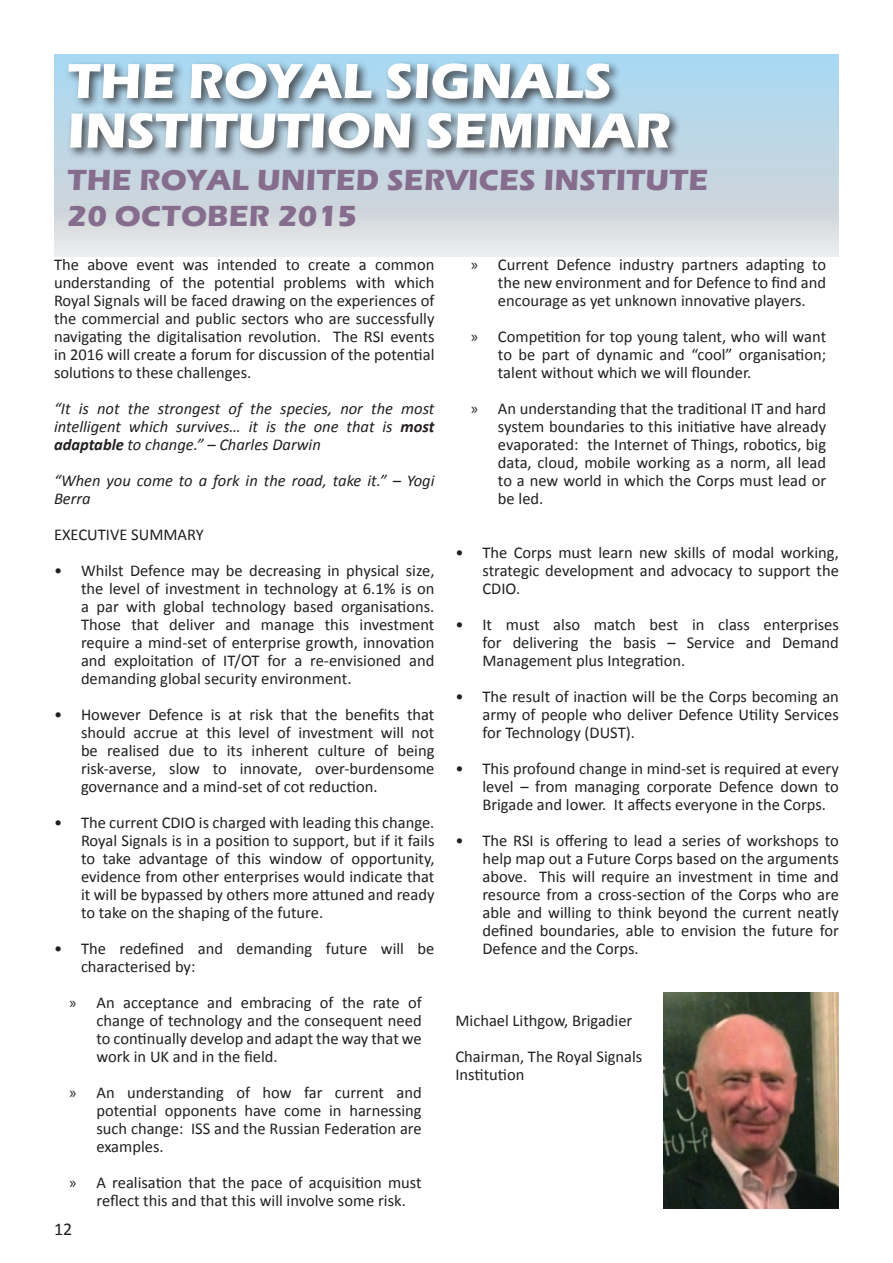
<style>
.page{position:relative;width:893px;height:1263px;background:#fff}
.page>*{position:absolute;margin:0;border:0;box-sizing:border-box;transform-origin:0 0}
.t1{font:700 51px/49.5px "Eras ITC";color:#fff}
.t2{font:700 30px/36px "Eras ITC";letter-spacing:.01em;color:#866d8d}
.t3{font:18px "Calibri";color:#231f20}
.t4{font:16.5px/18px "Calibri";color:#231f20;text-align:justify}
.t5{font:italic 16.5px/18px "Calibri";color:#231f20;text-align:justify}
.s1{font-weight:700}
.s2{font-family:"Myriad Pro"}
</style>
<div class="page">
<svg style="left:54px;top:54px;width:785px;height:202px;background:#cbdae4"></svg>
<img style="left:663px;top:993px;width:176px;height:216px">
<div style="left:65px;top:60px;width:616px;height:101px;background:#231f20;opacity:.75"></div>
<h1 class="t1" style="left:68px;top:57px;width:605px">THE ROYAL SIGNALS<br>INSTITUTION SEMINAR</h1>
<h2 class="t2" style="left:68px;top:162px;width:642px">THE ROYAL UNITED SERVICES INSTITUTE<br>20 OCTOBER 2015</h2>
<p class="t4" style="left:54px;top:256px;width:382px">The above event was intended to create a common understanding of the potential problems with which Royal Signals will be faced drawing on the experiences of the commercial and public sectors who are successfully navigating the digitalisation revolution. The RSI events in 2016 will create a forum for discussion of the potential solutions to these challenges.</p>
<p class="t5" style="left:54px;top:399px;width:382px">“It is not the strongest of the species, nor the most intelligent which survives… it is the one that is <span class="s1">most adaptable</span> to change.” – Charles Darwin</p>
<p class="t5" style="left:54px;top:471px;width:382px">“When you come to a fork in the road, take it.” – Yogi<br>Berra</p>
<p class="t4" style="left:54px;top:526px;width:151px">EXECUTIVE SUMMARY</p>
<p class="t4" style="left:81px;top:562px;width:355px;text-indent:-27px">• Whilst Defence may be decreasing in physical size, the level of investment in technology at 6.1% is on a par with global technology based organisations.<br>Those that deliver and manage this investment require a mind-set of enterprise growth, innovation and exploitation of IT/OT for a re-envisioned and demanding global security environment.</p>
<p class="t4" style="left:81px;top:706px;width:355px;text-indent:-27px">• However Defence is at risk that the benefits that should accrue at this level of investment will not be realised due to its inherent culture of being risk-averse, slow to innovate, over-burdensome governance and a mind-set of cot reduction.</p>
<p class="t4" style="left:81px;top:814px;width:355px;text-indent:-27px">• The current CDIO is charged with leading this change.<br>Royal Signals is in a position to support, but if it fails to take advantage of this window of opportunity, evidence from other enterprises would indicate that it will be bypassed by others more attuned and ready to take on the shaping of the future.</p>
<p class="t4" style="left:81px;top:940px;width:355px;text-indent:-27px">• The redefined and demanding future will be characterised by:</p>
<p class="t4" style="left:97px;top:994px;width:327px;text-indent:-27px"><span class="s2">»</span> An acceptance and embracing of the rate of change of technology and the consequent need to continually develop and adapt the way that we work in UK and in the field.</p>
<p class="t4" style="left:97px;top:1084px;width:327px;text-indent:-27px"><span class="s2">»</span> An understanding of how far current and potential opponents have come in harnessing such change: ISS and the Russian Federation are examples.</p>
<p class="t4" style="left:97px;top:1174px;width:327px;text-indent:-27px"><span class="s2">»</span> A realisation that the pace of acquisition must reflect this and that this will involve some risk.</p>
<p class="t3" style="left:54px;top:1218px;width:20px">12</p>
<p class="t4" style="left:498px;top:256px;width:330px;text-indent:-27px"><span class="s2">»</span> Current Defence industry partners adapting to the new environment and for Defence to find and encourage as yet unknown innovative players.</p>
<p class="t4" style="left:498px;top:328px;width:330px;text-indent:-27px"><span class="s2">»</span> Competition for top young talent, who will want to be part of dynamic and “cool” organisation; talent without which we will flounder.</p>
<p class="t4" style="left:498px;top:400px;width:330px;text-indent:-27px"><span class="s2">»</span> An understanding that the traditional IT and hard system boundaries to this initiative have already evaporated: the Internet of Things, robotics, big data, cloud, mobile working as a norm, all lead to a new world in which the Corps must lead or be led.</p>
<p class="t4" style="left:482px;top:544px;width:358px;text-indent:-27px">• The Corps must learn new skills of modal working, strategic development and advocacy to support the CDIO.</p>
<p class="t4" style="left:482px;top:616px;width:358px;text-indent:-27px">• It must also match best in class enterprises for delivering the basis – Service and Demand Management plus Integration.</p>
<p class="t4" style="left:482px;top:688px;width:358px;text-indent:-27px">• The result of inaction will be the Corps becoming an army of people who deliver Defence Utility Services for Technology (DUST).</p>
<p class="t4" style="left:482px;top:760px;width:358px;text-indent:-27px">• This profound change in mind-set is required at every level – from managing corporate Defence down to Brigade and lower. It affects everyone in the Corps.</p>
<p class="t4" style="left:482px;top:832px;width:358px;text-indent:-27px">• The RSI is offering to lead a series of workshops to help map out a Future Corps based on the arguments above. This will require an investment in time and resource from a cross-section of the Corps who are able and willing to think beyond the current neatly defined boundaries, able to envision the future for Defence and the Corps.</p>
<p class="t4" style="left:455px;top:1003px;width:188px;line-height:36px">Michael Lithgow, Brigadier<br>Chairman, The Royal Signals</p>
<p class="t4" style="left:455px;top:1066px;width:71px">Institution</p>
</div>
